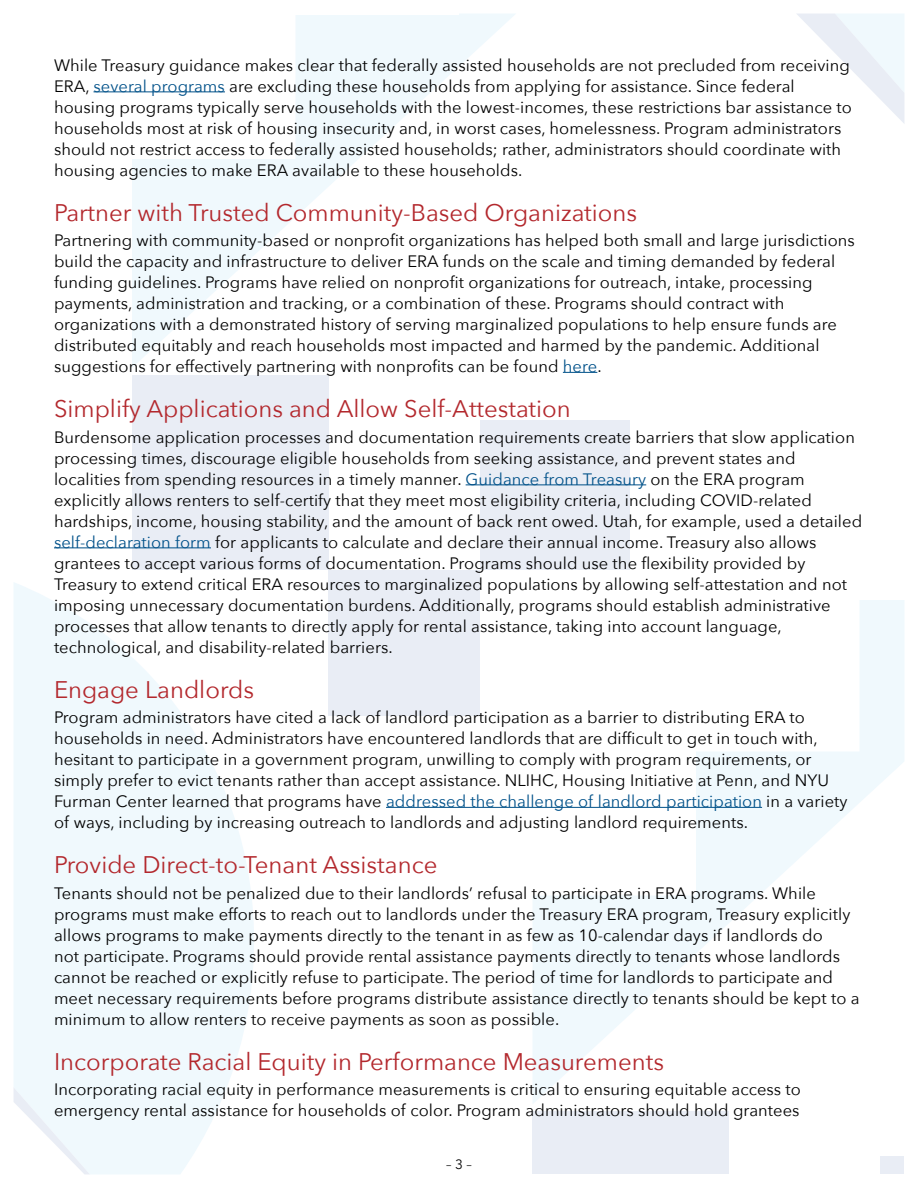
<style>
.page{position:relative;width:918px;height:1188px;background:#fff}
.page>*{position:absolute;margin:0;border:0;box-sizing:border-box;transform-origin:0 0}
.t1{font:24px "Avenir Next";color:#b3282d}
.t2{font:16.5px/21px "Avenir Next";letter-spacing:.005em;color:#000}
.t3{font:13.5px "Avenir Next";color:#000}
.s1{color:#005189}
</style>
<div class="page">
<svg style="left:132px;top:14px;width:383px;height:353px"></svg>
<div style="left:132px;top:375px;width:196px;height:195px;background:#e9edf5"></div>
<div style="left:328px;top:570px;width:152px;height:146px;background:#e9edf5"></div>
<div style="left:480px;top:420px;width:150px;height:150px;background:#e9edf5"></div>
<svg style="left:797px;top:14px;width:107px;height:109px"></svg>
<svg style="left:532px;top:600px;width:372px;height:503px"></svg>
<div style="left:532px;top:1112px;width:197px;height:62px;background:#e9edf5"></div>
<div style="left:880px;top:1156px;width:24px;height:18px;background:#e9edf5"></div>
<svg style="left:14px;top:583px;width:240px;height:591px;fill:#f0f9fd"></svg>
<svg style="left:13px;top:1087px;width:77px;height:87px"></svg>
<hr style="left:94px;top:92px;width:131px;height:1px;background:#005189">
<hr style="left:563px;top:372px;width:34px;height:1px;background:#005189">
<hr style="left:466px;top:485px;width:180px;height:1px;background:#005189">
<hr style="left:54px;top:548px;width:157px;height:1px;background:#005189">
<hr style="left:386px;top:807px;width:376px;height:1px;background:#005189">
<p class="t2" style="left:54px;top:54px;width:799px">While Treasury guidance makes clear that federally assisted households are not precluded from receiving ERA, <span class="s1">several programs</span> are excluding these households from applying for assistance. Since federal housing programs typically serve households with the lowest-incomes, these restrictions bar assistance to households most at risk of housing insecurity and, in worst cases, homelessness. Program administrators should not restrict access to federally assisted households; rather, administrators should coordinate with housing agencies to make ERA available to these households.</p>
<h1 class="t1" style="left:54px;top:192px;width:585px">Partner with Trusted Community-Based Organizations</h1>
<p class="t2" style="left:54px;top:229px;width:802px">Partnering with community-based or nonprofit organizations has helped both small and large jurisdictions build the capacity and infrastructure to deliver ERA funds on the scale and timing demanded by federal funding guidelines. Programs have relied on nonprofit organizations for outreach, intake, processing payments, administration and tracking, or a combination of these. Programs should contract with organizations with a demonstrated history of serving marginalized populations to help ensure funds are distributed equitably and reach households most impacted and harmed by the pandemic. Additional suggestions for effectively partnering with nonprofits can be found <span class="s1">here</span>.</p>
<h1 class="t1" style="left:54px;top:388px;width:518px">Simplify Applications and Allow Self-Attestation</h1>
<p class="t2" style="left:54px;top:426px;width:810px">Burdensome application processes and documentation requirements create barriers that slow application processing times, discourage eligible households from seeking assistance, and prevent states and localities from spending resources in a timely manner. <span class="s1">Guidance from Treasury</span> on the ERA program explicitly allows renters to self-certify that they meet most eligibility criteria, including COVID-related hardships, income, housing stability, and the amount of back rent owed. Utah, for example, used a detailed <span class="s1">self-declaration form</span> for applicants to calculate and declare their annual income. Treasury also allows grantees to accept various forms of documentation. Programs should use the flexibility provided by Treasury to extend critical ERA resources to marginalized populations by allowing self-attestation and not imposing unnecessary documentation burdens. Additionally, programs should establish administrative processes that allow tenants to directly apply for rental assistance, taking into account language, technological, and disability-related barriers.</p>
<h1 class="t1" style="left:54px;top:669px;width:202px">Engage Landlords</h1>
<p class="t2" style="left:54px;top:706px;width:795px">Program administrators have cited a lack of landlord participation as a barrier to distributing ERA to households in need. Administrators have encountered landlords that are difficult to get in touch with, hesitant to participate in a government program, unwilling to comply with program requirements, or simply prefer to evict tenants rather than accept assistance. NLIHC, Housing Initiative at Penn, and NYU Furman Center learned that programs have <span class="s1">addressed the challenge of landlord participation</span> in a variety of ways, including by increasing outreach to landlords and adjusting landlord requirements.</p>
<h1 class="t1" style="left:54px;top:844px;width:385px">Provide Direct-to-Tenant Assistance</h1>
<p class="t2" style="left:54px;top:882px;width:807px">Tenants should not be penalized due to their landlords’ refusal to participate in ERA programs. While programs must make efforts to reach out to landlords under the Treasury ERA program, Treasury explicitly allows programs to make payments directly to the tenant in as few as 10-calendar days if landlords do<br>not participate. Programs should provide rental assistance payments directly to tenants whose landlords cannot be reached or explicitly refuse to participate. The period of time for landlords to participate and meet necessary requirements before programs distribute assistance directly to tenants should be kept to a minimum to allow renters to receive payments as soon as possible.</p>
<h1 class="t1" style="left:54px;top:1041px;width:612px">Incorporate Racial Equity in Performance Measurements</h1>
<p class="t2" style="left:54px;top:1078px;width:748px">Incorporating racial equity in performance measurements is critical to ensuring equitable access to emergency rental assistance for households of color. Program administrators should hold grantees</p>
<p class="t3" style="left:446px;top:1153px;width:27px">– 3 –</p>
</div>
